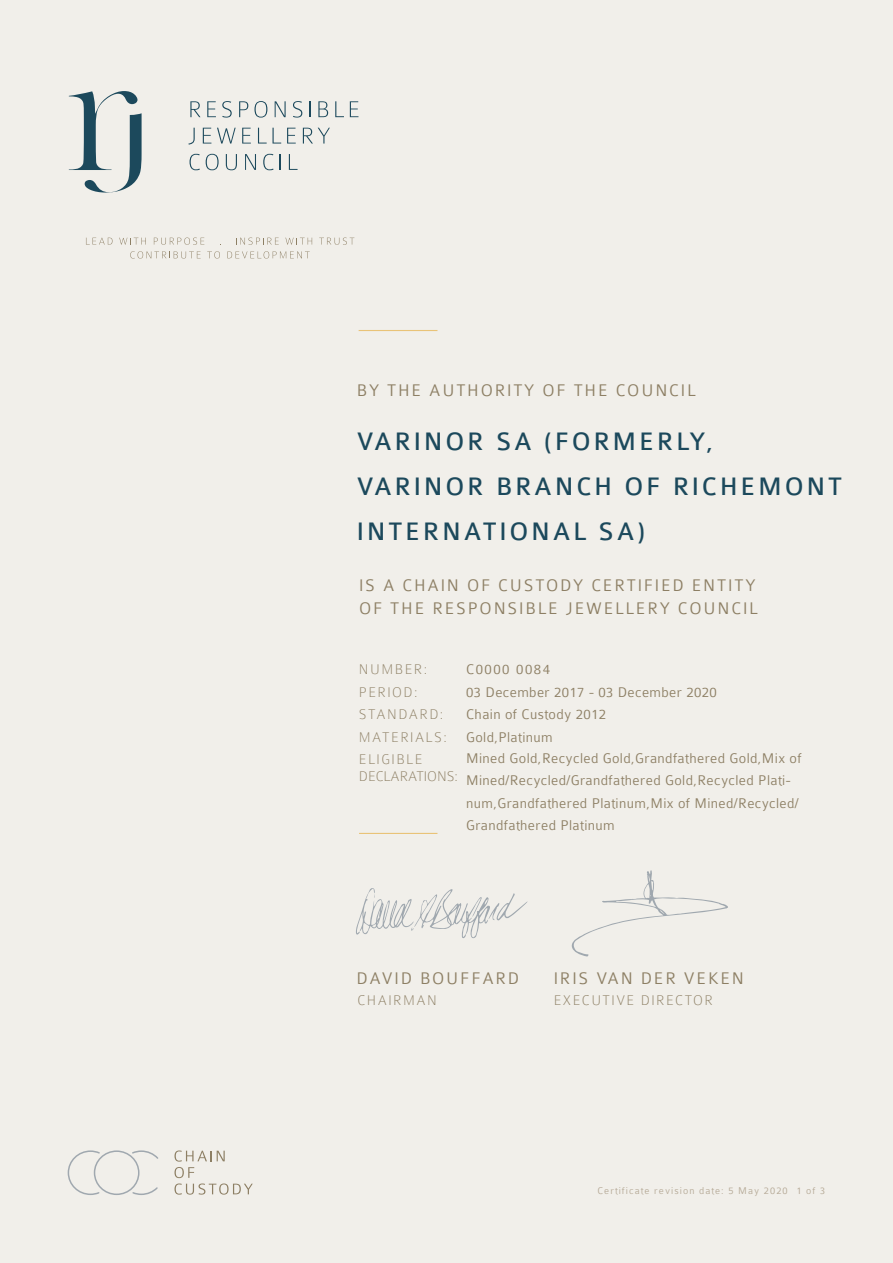
<style>
.page{position:relative;width:893px;height:1263px;background:#fff}
.page>*{position:absolute;margin:0;border:0;box-sizing:border-box;transform-origin:0 0}
.Company_title_28pt{font:27px/45px "Colaborate";letter-spacing:.1em;color:#1c495c}
.t1{font:300 18px/22.5px "Colaborate";letter-spacing:.1em;color:#8d7f64}
.t2{font:300 15px/22.5px "Colaborate";letter-spacing:.025em;color:#8d7f64}
.t3{font:100 15px "Colaborate";letter-spacing:.1em;color:#8d7f64}
.t4{font:100 15px/16.5px "Colaborate";color:#8d7f64}
.t5{font:300 15px "Colaborate";letter-spacing:.1em;color:#8d7f64}
.t6{font:300 10.5px "Colaborate";letter-spacing:.1em;color:#b5a996}
</style>
<div class="page">
<div style="left:0;top:1px;width:893px;height:1262px;background:#f1efea"></div>
<svg style="left:69px;top:91px;width:73px;height:102px"></svg>
<svg style="left:190px;top:101px;width:10px;height:16px"></svg>
<svg style="left:207px;top:101px;width:9px;height:16px"></svg>
<svg style="left:222px;top:101px;width:10px;height:17px"></svg>
<svg style="left:239px;top:101px;width:9px;height:16px"></svg>
<svg style="left:254px;top:101px;width:13px;height:17px"></svg>
<svg style="left:275px;top:101px;width:11px;height:16px"></svg>
<svg style="left:293px;top:101px;width:9px;height:17px"></svg>
<svg style="left:309px;top:101px;width:2px;height:16px"></svg>
<svg style="left:318px;top:101px;width:10px;height:16px"></svg>
<svg style="left:335px;top:101px;width:9px;height:16px"></svg>
<svg style="left:350px;top:101px;width:8px;height:16px"></svg>
<svg style="left:188px;top:128px;width:7px;height:17px"></svg>
<svg style="left:203px;top:128px;width:8px;height:16px"></svg>
<svg style="left:217px;top:128px;width:19px;height:16px"></svg>
<svg style="left:242px;top:128px;width:9px;height:16px"></svg>
<svg style="left:258px;top:128px;width:23px;height:16px"></svg>
<svg style="left:287px;top:128px;width:9px;height:16px"></svg>
<svg style="left:303px;top:128px;width:27px;height:16px"></svg>
<svg style="left:190px;top:154px;width:10px;height:16px"></svg>
<svg style="left:206px;top:154px;width:13px;height:16px"></svg>
<svg style="left:226px;top:154px;width:11px;height:16px"></svg>
<svg style="left:245px;top:154px;width:11px;height:16px"></svg>
<svg style="left:263px;top:154px;width:11px;height:16px"></svg>
<svg style="left:280px;top:154px;width:1px;height:16px"></svg>
<svg style="left:289px;top:154px;width:9px;height:16px"></svg>
<svg style="left:86px;top:238px;width:26px;height:7px"></svg>
<svg style="left:119px;top:238px;width:27px;height:7px"></svg>
<svg style="left:154px;top:238px;width:50px;height:7px"></svg>
<svg style="left:236px;top:238px;width:43px;height:7px"></svg>
<svg style="left:285px;top:238px;width:27px;height:7px"></svg>
<svg style="left:321px;top:238px;width:32px;height:7px"></svg>
<svg style="left:130px;top:251px;width:71px;height:8px"></svg>
<svg style="left:207px;top:251px;width:13px;height:8px"></svg>
<svg style="left:227px;top:251px;width:83px;height:8px"></svg>
<hr style="left:359px;top:330px;width:78px;height:1px;background:#e9c378">
<hr style="left:359px;top:833px;width:78px;height:1px;background:#e9c378">
<svg style="left:571px;top:870px;width:157px;height:86px"></svg>
<svg style="left:356px;top:888px;width:172px;height:51px"></svg>
<svg style="left:174px;top:1150px;width:51px;height:11px"></svg>
<svg style="left:174px;top:1167px;width:79px;height:27px"></svg>
<svg style="left:67px;top:1150px;width:92px;height:45px"></svg>
<p class="t1" style="left:357px;top:379px;width:340px">BY THE AUTHORITY OF THE COUNCIL</p>
<p class="Company_title_28pt" style="left:357px;top:419px;width:487px">VARINOR SA (FORMERLY,<br>VARINOR BRANCH OF RICHEMONT<br>INTERNATIONAL SA)</p>
<p class="t1" style="left:359px;top:574px;width:400px">IS A CHAIN OF CUSTODY CERTIFIED ENTITY<br>OF THE RESPONSIBLE JEWELLERY COUNCIL</p>
<p class="t3" style="left:359px;top:661px;width:70px">NUMBER:</p>
<p class="t3" style="left:359px;top:684px;width:60px">PERIOD:</p>
<p class="t3" style="left:359px;top:706px;width:86px">STANDARD:</p>
<p class="t3" style="left:359px;top:729px;width:90px">MATERIALS:</p>
<p class="t4" style="left:359px;top:751px;width:101px">ELIGIBLE<br>DECLARATIONS:</p>
<p class="t5" style="left:466px;top:661px;width:85px">C0000 0084</p>
<p class="t2" style="left:466px;top:681px;width:252px">03 December 2017 - 03 December 2020</p>
<p class="t2" style="left:466px;top:703px;width:142px">Chain of Custody 2012</p>
<p class="t2" style="left:466px;top:725px;width:88px">Gold,Platinum</p>
<p class="t2" style="left:466px;top:747px;width:337px">Mined Gold,Recycled Gold,Grandfathered Gold,Mix of Mined/Recycled/Grandfathered Gold,Recycled Plati&shy;num,Grandfathered Platinum,Mix of Mined/Recycled/ Grandfathered Platinum</p>
<p class="t1" style="left:356px;top:967px;width:164px">DAVID BOUFFARD</p>
<p class="t1" style="left:554px;top:967px;width:192px">IRIS VAN DER VEKEN</p>
<p class="t3" style="left:358px;top:992px;width:81px">CHAIRMAN</p>
<p class="t3" style="left:554px;top:992px;width:161px">EXECUTIVE DIRECTOR</p>
<p class="t6" style="left:597px;top:1185px;width:192px">Certificate revision date: 5 May 2020</p>
<p class="t6" style="left:796px;top:1185px;width:30px">1 of 3</p>
</div>
